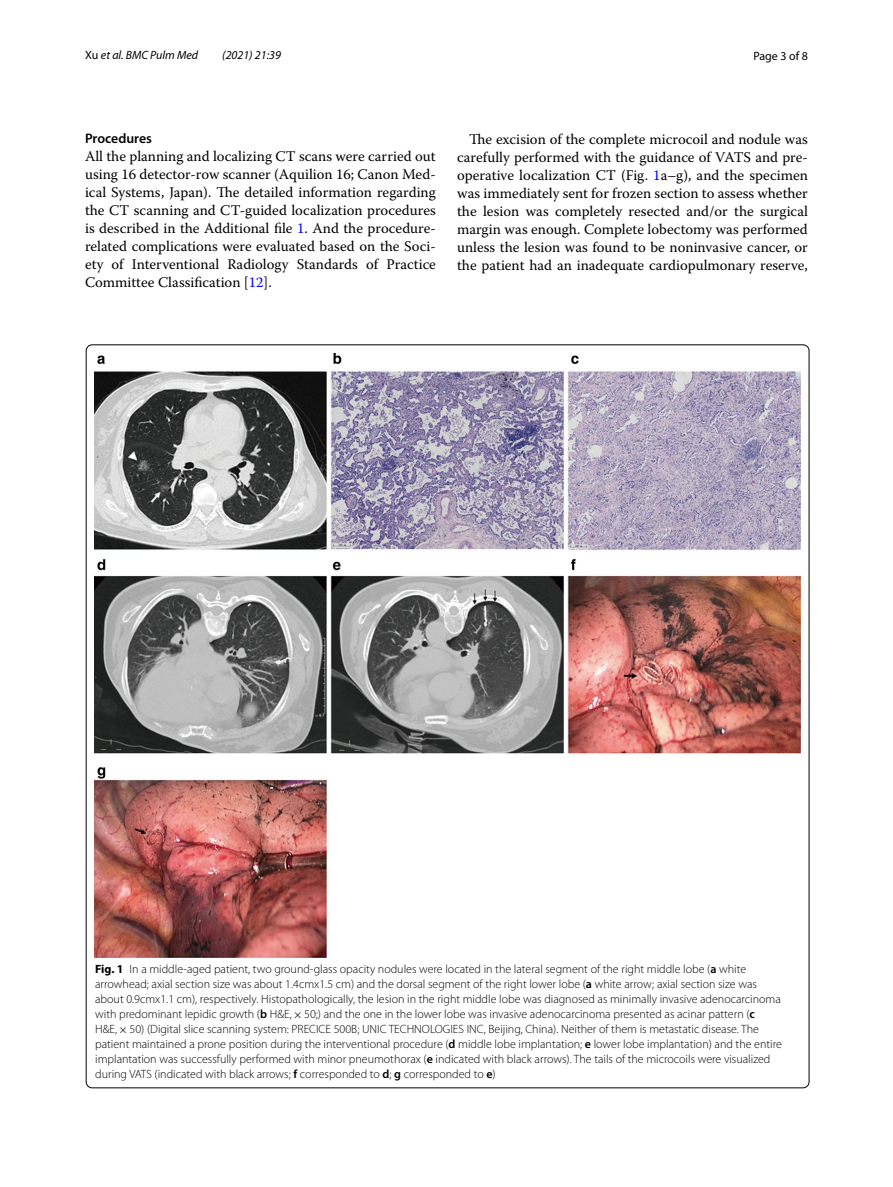
<style>
.page{position:relative;width:893px;height:1187px;background:#fff}
.page>*{position:absolute;margin:0;border:0;box-sizing:border-box;transform-origin:0 0}
.t1{font:14.7px/18px "Warnock Pro";color:#000;text-align:justify}
.t2{font:600 13.8px "Myriad Pro";color:#000}
.t3{font:300 12px/15px "Myriad Pro";color:#000}
.t4{font:italic 12px "Myriad Pro";color:#000}
.t5{font:12px "Myriad Pro";color:#000}
.s1{font-style:normal}
.s2{color:#00f}
.s3{font-weight:700}
.s4{font-weight:600}
.s5{font-family:"MTSY";font-weight:400}
</style>
<div class="page">
<img style="left:95px;top:354px;width:706px;height:603px">
<p class="t4" style="left:85px;top:48px;width:115px"><span class="s1">Xu</span> et al. BMC Pulm Med</p>
<p class="t4" style="left:222px;top:48px;width:60px">(2021) 21:39</p>
<p class="t5" style="left:753px;top:48px;width:56px">Page 3 of 8</p>
<p class="t2" style="left:85px;top:130px;width:68px">Procedures</p>
<p class="t1" style="left:85px;top:147px;width:352px">All the planning and localizing CT scans were carried out using 16 detector-row scanner (Aquilion 16; Canon Med&shy;ical Systems, Japan). The detailed information regarding the CT scanning and CT-guided localization procedures is described in the Additional file <span class="s2">1</span>. And the procedure&shy;related complications were evaluated based on the Soci&shy;ety of Interventional Radiology Standards of Practice Committee Classification [<span class="s2">12</span>].</p>
<p class="t1" style="left:457px;top:130px;width:352px;text-indent:12px">The excision of the complete microcoil and nodule was carefully performed with the guidance of VATS and pre&shy;operative localization CT (Fig. <span class="s2">1</span>a–g), and the specimen was immediately sent for frozen section to assess whether the lesion was completely resected and/or the surgical margin was enough. Complete lobectomy was performed unless the lesion was found to be noninvasive cancer, or the patient had an inadequate cardiopulmonary reserve,</p>
<p class="t3" style="left:95px;top:961px;width:688px"><span class="s3">Fig. 1</span> In a middle-aged patient, two ground-glass opacity nodules were located in the lateral segment of the right middle lobe (<span class="s4">a</span> white arrowhead; axial section size was about 1.4cmx1.5 cm) and the dorsal segment of the right lower lobe (<span class="s4">a</span> white arrow; axial section size was about 0.9cmx1.1 cm), respectively. Histopathologically, the lesion in the right middle lobe was diagnosed as minimally invasive adenocarcinoma with predominant lepidic growth (<span class="s4">b</span> H&amp;E,<span class="s5">×</span>50;) and the one in the lower lobe was invasive adenocarcinoma presented as acinar pattern (<span class="s4">c </span>H&amp;E,<span class="s5">×</span>50) (Digital slice scanning system: PRECICE 500B; UNIC TECHNOLOGIES INC, Beijing, China). Neither of them is metastatic disease. The patient maintained a prone position during the interventional procedure (<span class="s4">d</span> middle lobe implantation; <span class="s4">e</span> lower lobe implantation) and the entire implantation was successfully performed with minor pneumothorax (<span class="s4">e</span> indicated with black arrows). The tails of the microcoils were visualized during VATS (indicated with black arrows; <span class="s4">f</span> corresponded to <span class="s4">d</span>; <span class="s4">g</span> corresponded to <span class="s4">e</span>)</p>
</div>
